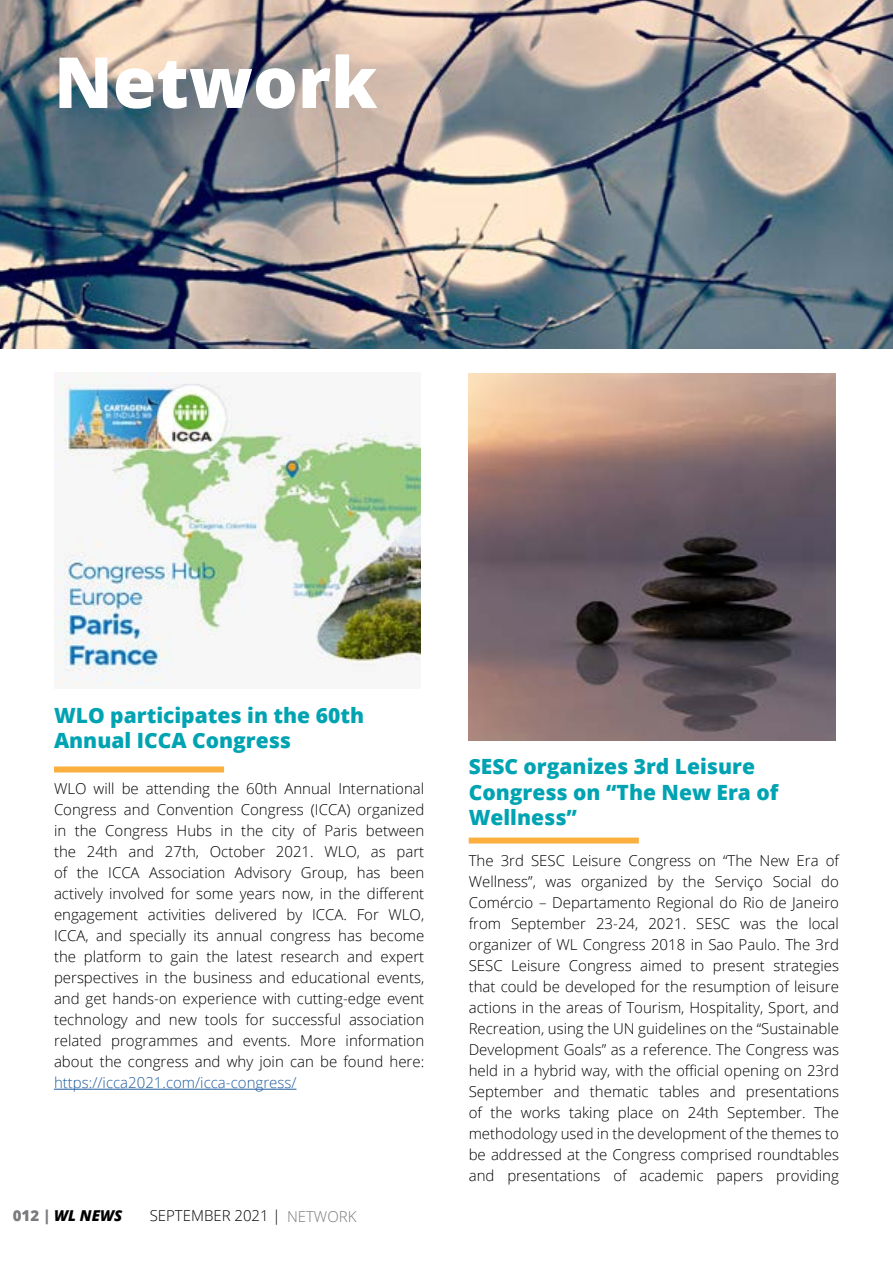
<style>
.page{position:relative;width:893px;height:1263px;background:#fff}
.page>*{position:absolute;margin:0;border:0;box-sizing:border-box;transform-origin:0 0}
.t1{font:800 70.5px "Open Sans";color:#fff}
.t2{font:800 21px/25.5px "Open Sans";color:#00a3b2}
.t3{font:300 15px/21px "Open Sans";color:#000;text-align:justify}
.t4{font:300 15px "Open Sans";color:#215e9e}
.t5{font:italic 800 15px "Open Sans";color:#000}
.s1{font-style:normal;color:#797a7d}
.s2{color:#797a7d}
</style>
<div class="page">
<img style="left:0;top:0;width:893px;height:349px">
<hr style="left:54px;top:1089px;width:242px;height:1px;background:#215e9e">
<div style="left:54px;top:766px;width:170px;height:6px;background:#fbaf3f"></div>
<div style="left:469px;top:837px;width:170px;height:6px;background:#fbaf3f"></div>
<img style="left:54px;top:373px;width:367px;height:313px">
<img style="left:469px;top:373px;width:367px;height:367px">
<h1 class="t1" style="left:54px;top:29px;width:325px">Network</h1>
<h2 class="t2" style="left:54px;top:701px;width:312px">WLO participates in the 60th<br>Annual ICCA Congress</h2>
<p class="t3" style="left:54px;top:778px;width:372px">WLO will be attending the 60th Annual International Congress and Convention Congress (ICCA) organized in the Congress Hubs in the city of Paris between the 24th and 27th, October 2021. WLO, as part of the ICCA Association Advisory Group, has been actively involved for some years now, in the different engagement activities delivered by ICCA. For WLO, ICCA, and specially its annual congress has become the platform to gain the latest research and expert perspectives in the business and educational events, and get hands-on experience with cutting-edge event technology and new tools for successful association related programmes and events. More information about the congress and why join can be found here:</p>
<p class="t4" style="left:54px;top:1072px;width:244px">https://icca2021.com/icca-congress/</p>
<p class="t5" style="left:13px;top:1204px;width:111px"><span class="s1">012 |</span> WL NEWS</p>
<p class="t3" style="left:150px;top:1205px;width:208px">SEPTEMBER 2021 | <span class="s2">NETWORK</span></p>
<h2 class="t2" style="left:469px;top:753px;width:311px">SESC organizes 3rd Leisure<br>Congress on “The New Era of<br>Wellness”</h2>
<p class="t3" style="left:469px;top:850px;width:372px">The 3rd SESC Leisure Congress on “The New Era of Wellness”, was organized by the Serviço Social do Comércio – Departamento Regional do Rio de Janeiro from September 23-24, 2021. SESC was the local organizer of WL Congress 2018 in Sao Paulo. The 3rd SESC Leisure Congress aimed to present strategies that could be developed for the resumption of leisure actions in the areas of Tourism, Hospitality, Sport, and Recreation, using the UN guidelines on the “Sustainable Development Goals” as a reference. The Congress was held in a hybrid way, with the official opening on 23rd September and thematic tables and presentations of the works taking place on 24th September. The methodology used in the development of the themes to be addressed at the Congress comprised roundtables and presentations of academic papers providing</p>
</div>
